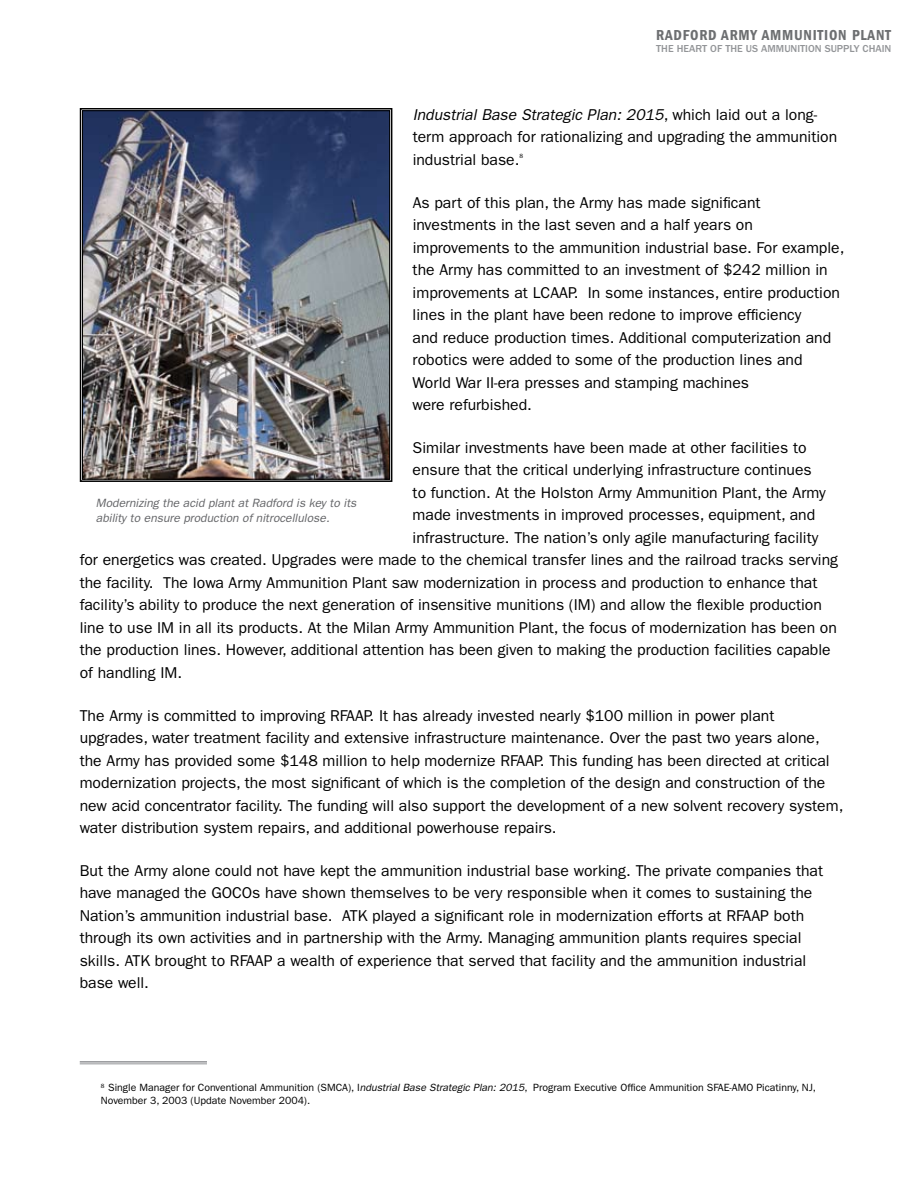
<style>
.page{position:relative;width:918px;height:1188px;background:#fff}
.page>*{position:absolute;margin:0;border:0;box-sizing:border-box;transform-origin:0 0}
.t1{font:15.75px/22.5px "Franklin Gothic";color:#000}
.t2{font:600 condensed 15px "Franklin Gothic";letter-spacing:.05em;color:#6d6f71}
.t3{font:italic 12px/14.4px "Franklin Gothic";color:#636467}
.t4{font:10.5px/12.6px "Franklin Gothic";color:#000}
.t5{font:500 10.5px "Franklin Gothic";color:#939598}
.t6{font:6.15px "Franklin Gothic";color:#000}
.s1{font-style:italic}
</style>
<div class="page">
<img style="left:79px;top:108px;width:314px;height:374px">
<div style="left:82px;top:110px;width:308px;height:369px;border:1px solid #000"></div>
<hr style="left:80px;top:1061px;width:127px;height:2px;background:#939598">
<hr style="left:80px;top:1064px;width:127px;height:1px;background:#939598">
<p class="t2" style="left:656px;top:26px;width:236px">RADFORD ARMY AMMUNITION PLANT</p>
<p class="t5" style="left:656px;top:43px;width:237px">THE HEART OF THE US AMMUNITION SUPPLY CHAIN</p>
<p class="t1" style="left:413px;top:103px;width:426px"><span class="s1">Industrial Base Strategic Plan: 2015</span>, which laid out a long&shy;term approach for rationalizing and upgrading the ammunition industrial base.</p>
<p class="t6" style="left:519px;top:153px;width:5px">8</p>
<p class="t1" style="left:413px;top:191px;width:433px">As part of this plan, the Army has made significant investments in the last seven and a half years on improvements to the ammunition industrial base. For example, the Army has committed to an investment of $242 million in improvements at LCAAP. In some instances, entire production lines in the plant have been redone to improve efficiency<br>and reduce production times. Additional computerization and robotics were added to some of the production lines and World War II-era presses and stamping machines<br>were refurbished.</p>
<p class="t1" style="left:413px;top:436px;width:395px">Similar investments have been made at other facilities to</p>
<p class="t1" style="left:413px;top:459px;width:401px">ensure that the critical underlying infrastructure continues</p>
<p class="t1" style="left:413px;top:481px;width:415px">to function. At the Holston Army Ammunition Plant, the Army</p>
<p class="t1" style="left:413px;top:504px;width:404px">made investments in improved processes, equipment, and</p>
<p class="t1" style="left:413px;top:526px;width:407px">infrastructure. The nation’s only agile manufacturing facility</p>
<p class="t1" style="left:80px;top:549px;width:760px">for energetics was created. Upgrades were made to the chemical transfer lines and the railroad tracks serving</p>
<p class="t1" style="left:80px;top:571px;width:739px">the facility. The Iowa Army Ammunition Plant saw modernization in process and production to enhance that</p>
<p class="t1" style="left:80px;top:594px;width:744px">facility’s ability to produce the next generation of insensitive munitions (IM) and allow the flexible production</p>
<p class="t1" style="left:80px;top:616px;width:759px">line to use IM in all its products. At the Milan Army Ammunition Plant, the focus of modernization has been on</p>
<p class="t1" style="left:80px;top:639px;width:752px">the production lines. However, additional attention has been given to making the production facilities capable</p>
<p class="t1" style="left:80px;top:661px;width:104px">of handling IM.</p>
<p class="t1" style="left:80px;top:704px;width:765px">The Army is committed to improving RFAAP. It has already invested nearly $100 million in power plant upgrades, water treatment facility and extensive infrastructure maintenance. Over the past two years alone, the Army has provided some $148 million to help modernize RFAAP. This funding has been directed at critical modernization projects, the most significant of which is the completion of the design and construction of the new acid concentrator facility. The funding will also support the development of a new solvent recovery system, water distribution system repairs, and additional powerhouse repairs.</p>
<p class="t1" style="left:80px;top:859px;width:745px">But the Army alone could not have kept the ammunition industrial base working. The private companies that have managed the GOCOs have shown themselves to be very responsible when it comes to sustaining the Nation’s ammunition industrial base. ATK played a significant role in modernization efforts at RFAAP both through its own activities and in partnership with the Army. Managing ammunition plants requires special skills. ATK brought to RFAAP a wealth of experience that served that facility and the ammunition industrial base well.</p>
<p class="t3" style="left:96px;top:496px;width:262px">Modernizing the acid plant at Radford is key to its ability to ensure production of nitrocellulose.</p>
<p class="t4" style="left:101px;top:1081px;width:717px"><sup>8</sup> Single Manager for Conventional Ammunition (SMCA), I<span class="s1">ndustrial Base Strategic Plan: 2015</span>, Program Executive Office Ammunition SFAE-AMO Picatinny, NJ,<br>November 3, 2003 (Update November 2004).</p>
</div>
